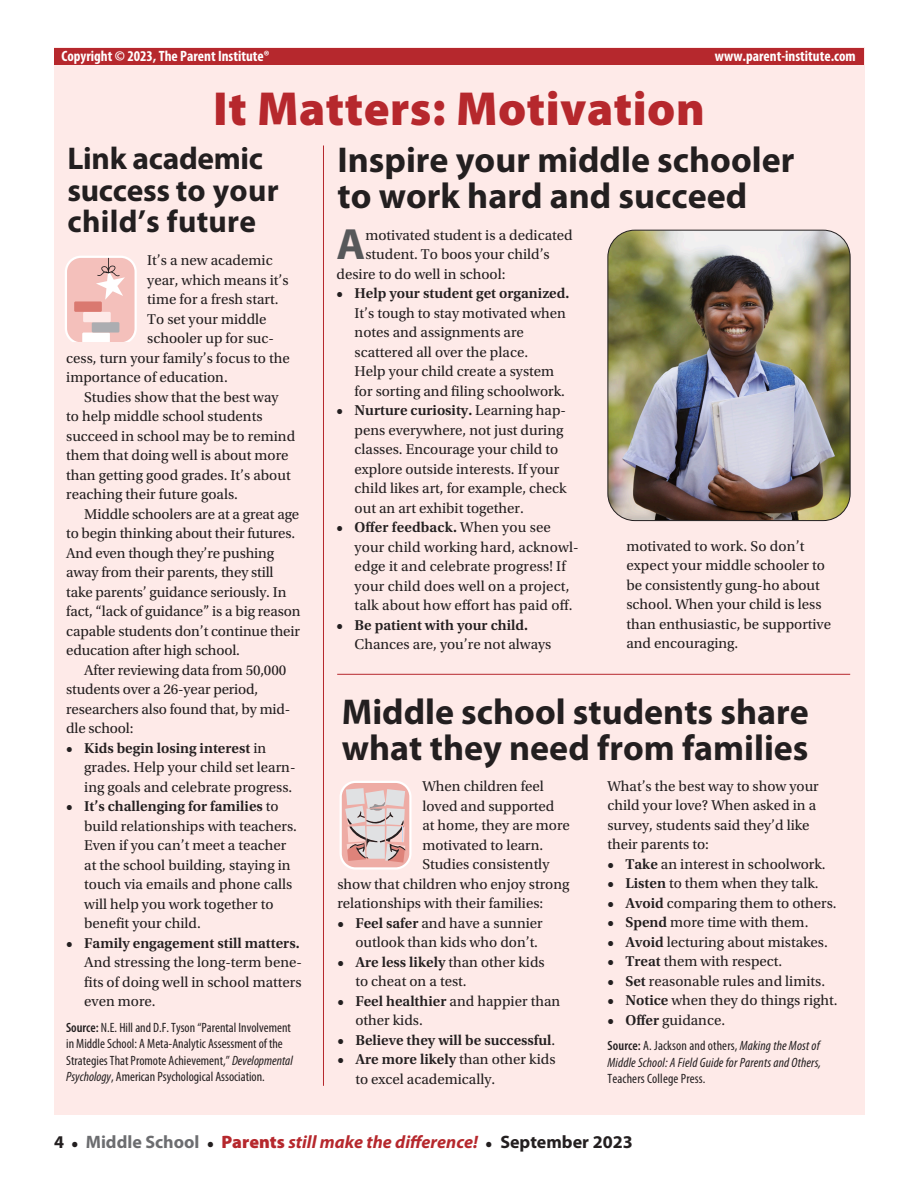
<style>
.page{position:relative;width:918px;height:1188px;background:#fff}
.page>*{position:absolute;margin:0;border:0;box-sizing:border-box;transform-origin:0 0}
.t1{font:900 48px "Myriad Pro";letter-spacing:.01em;color:#b6282d}
.t2{font:700 43.95px "Myriad Pro";color:#57585a}
.t3{font:700 36px/36px "Myriad Pro";color:#231f20}
.t4{font:700 31.5px/31.5px "Myriad Pro";letter-spacing:-.01em;color:#231f20}
.t5{font:italic 700 18px "Myriad Pro";color:#b6282d}
.t6{font:15px/19.5px "Utopia Std";color:#231f20}
.t7{font:600 15px "Utopia Std";color:#231f20}
.t8{font:700 condensed 15px "Myriad Pro";color:#fff}
.t9{font:condensed 13.5px/16.5px "Myriad Pro";color:#231f20}
.t10{font:italic condensed 13.5px/16.5px "Myriad Pro";letter-spacing:.01em;color:#231f20}
.s1{font-weight:600}
.s2{font-style:italic}
.s3{font-weight:400}
.s4{font-weight:600;font-style:normal}
.s5{font-style:normal}
.s6{font-style:normal;color:#231f20}
.s7{font-family:"Utopia Std";font-style:normal;font-size:15px;color:#231f20}
.s8{font-style:normal;color:#6c6d70}
.s9{font-weight:900;font-style:normal}
</style>
<div class="page">
<div style="left:54px;top:48px;width:810px;height:1067px;background:#feeae8"></div>
<hr style="left:337px;top:674px;width:513px;height:1px;background:#b6282d">
<hr style="left:323px;top:146px;width:1px;height:940px;background:#b6282d">
<svg style="left:65px;top:256px;width:72px;height:86px;background:#f0c7c4"></svg>
<svg style="left:340px;top:781px;width:72px;height:89px;background:#e0c4c1"></svg>
<div style="left:54px;top:49px;width:810px;height:16px;background:#b6282d"></div>
<img style="left:608px;top:230px;width:242px;height:290px">
<div style="left:608px;top:230px;width:242px;height:291px;border:1px solid #231f20;border-radius:27px"></div>
<p class="t8" style="left:62px;top:46px;width:210px">Copyright © 2023, The Parent Institute®</p>
<p class="t8" style="left:715px;top:46px;width:142px">www.parent-institute.com</p>
<h1 class="t1" style="left:213px;top:76px;width:493px">It Matters: Motivation</h1>
<h3 class="t3" style="left:337px;top:141px;width:458px">Inspire your middle schooler to work hard and succeed</h3>
<h2 class="t2" style="left:337px;top:216px;width:30px">A</h2>
<p class="t6" style="left:365px;top:226px;width:209px">motivated student is a dedicated</p>
<h3 class="t4" style="left:68px;top:142px;width:213px">Link academic success to your child’s future</h3>
<p class="t6" style="left:365px;top:245px;width:186px">student. To boos your child’s</p>
<p class="t6" style="left:337px;top:265px;width:170px">desire to do well in school:</p>
<p class="t7" style="left:337px;top:285px;width:234px">• Help your student get organized.</p>
<p class="t6" style="left:355px;top:304px;width:213px">It’s tough to stay motivated when notes and assignments are scattered all over the place.<br>Help your child create a system for sorting and filing schoolwork.</p>
<p class="t6" style="left:355px;top:401px;width:214px;text-indent:-18px"><span class="s1">• Nurture curiosity.</span> Learning hap&shy;pens everywhere, not just during classes. Encourage your child to explore outside interests. If your child likes art, for example, check out an art exhibit together.</p>
<p class="t6" style="left:355px;top:518px;width:226px;text-indent:-18px"><span class="s1">• Offer feedback.</span> When you see your child working hard, acknowl&shy;edge it and celebrate progress! If your child does well on a project, talk about how effort has paid off.</p>
<p class="t7" style="left:337px;top:617px;width:193px">• Be patient with your child.</p>
<p class="t6" style="left:355px;top:635px;width:198px">Chances are, you’re not always</p>
<p class="t6" style="left:147px;top:251px;width:127px">It’s a new academic</p>
<p class="t6" style="left:147px;top:270px;width:143px">year, which means it’s</p>
<p class="t6" style="left:147px;top:290px;width:133px">time for a fresh start.</p>
<p class="t6" style="left:147px;top:309px;width:121px">To set your middle</p>
<p class="t6" style="left:147px;top:329px;width:128px">schooler up for suc-</p>
<p class="t6" style="left:66px;top:348px;width:225px">cess, turn your family’s focus to the</p>
<p class="t6" style="left:66px;top:368px;width:163px">importance of education.</p>
<p class="t6" style="left:84px;top:387px;width:196px">Studies show that the best way</p>
<p class="t6" style="left:66px;top:407px;width:198px">to help middle school students</p>
<p class="t6" style="left:66px;top:426px;width:230px">succeed in school may be to remind</p>
<p class="t6" style="left:66px;top:446px;width:224px">them that doing well is about more</p>
<p class="t6" style="left:66px;top:465px;width:226px">than getting good grades. It’s about</p>
<p class="t6" style="left:66px;top:485px;width:173px">reaching their future goals.</p>
<p class="t6" style="left:84px;top:504px;width:217px">Middle schoolers are at a great age</p>
<p class="t6" style="left:66px;top:524px;width:231px">to begin thinking about their futures.</p>
<p class="t6" style="left:66px;top:543px;width:209px">And even though they’re pushing</p>
<p class="t6" style="left:66px;top:563px;width:209px">away from their parents, they still</p>
<p class="t6" style="left:66px;top:582px;width:222px">take parents’ guidance seriously. In</p>
<p class="t6" style="left:66px;top:602px;width:236px">fact, “lack of guidance” is a big reason</p>
<p class="t6" style="left:66px;top:621px;width:235px">capable students don’t continue their</p>
<p class="t6" style="left:66px;top:641px;width:175px">education after high school.</p>
<p class="t6" style="left:84px;top:660px;width:203px">After reviewing data from 50,000</p>
<p class="t6" style="left:66px;top:680px;width:194px">students over a 26-year period,</p>
<p class="t6" style="left:66px;top:699px;width:226px">researchers also found that, by mid-</p>
<p class="t6" style="left:66px;top:719px;width:69px">dle school:</p>
<p class="t6" style="left:84px;top:738px;width:213px;text-indent:-18px"><span class="s1">• Kids begin losing interest</span> in grades. Help your child set learn&shy;ing goals and celebrate progress.</p>
<p class="t6" style="left:84px;top:797px;width:214px;text-indent:-18px"><span class="s1">• It’s challenging for families</span> to build relationships with teachers.<br>Even if you can’t meet a teacher at the school building, staying in touch via emails and phone calls will help you work together to benefit your child.</p>
<p class="t7" style="left:66px;top:934px;width:235px">• Family engagement still matters.</p>
<p class="t6" style="left:84px;top:953px;width:219px;text-align:justify">And stressing the long-term bene&shy;fits of doing well in school matters even more.</p>
<p class="t9" style="left:66px;top:1019px;width:228px"><span class="s1">Source:</span> N.E. Hill and D.F. Tyson “Parental Involvement in Middle School: A Meta-Analytic Assessment of the Strategies That Promote Achievement,” <span class="s2">Developmental Psychology</span>, American Psychological Association.</p>
<p class="t6" style="left:626px;top:536px;width:206px">motivated to work. So don’t expect your middle schooler to be consistently gung-ho about school. When your child is less than enthusiastic, be supportive and encouraging.</p>
<h3 class="t3" style="left:342px;top:693px;width:468px">Middle school students share what they need from families</h3>
<p class="t6" style="left:422px;top:777px;width:123px">When children feel</p>
<p class="t6" style="left:422px;top:796px;width:134px">loved and supported</p>
<p class="t6" style="left:422px;top:816px;width:149px">at home, they are more</p>
<p class="t6" style="left:422px;top:835px;width:122px">motivated to learn.</p>
<p class="t6" style="left:422px;top:855px;width:129px">Studies consistently</p>
<p class="t6" style="left:337px;top:874px;width:234px">show that children who enjoy strong</p>
<p class="t6" style="left:337px;top:894px;width:207px">relationships with their families:</p>
<p class="t6" style="left:355px;top:913px;width:189px;text-indent:-18px"><span class="s1">• Feel safer</span> and have a sunnier outlook than kids who don’t.</p>
<p class="t6" style="left:355px;top:952px;width:191px;text-indent:-18px"><span class="s1">• Are less likely</span> than other kids to cheat on a test.</p>
<p class="t6" style="left:355px;top:991px;width:206px;text-indent:-18px"><span class="s1">• Feel healthier</span> and happier than other kids.</p>
<p class="t7" style="left:337px;top:1031px;width:219px">• Believe they will be successful<span class="s3">.</span></p>
<p class="t6" style="left:355px;top:1050px;width:202px;text-indent:-18px"><span class="s1">• Are more likely</span> than other kids to excel academically.</p>
<p class="t6" style="left:608px;top:776px;width:213px">What’s the best way to show your child your love? When asked in a survey, students said they’d like their parents to:</p>
<p class="t6" style="left:608px;top:854px;width:220px"><span class="s1">• Take</span> an interest in schoolwork.</p>
<p class="t6" style="left:608px;top:874px;width:213px"><span class="s1">• Listen</span> to them when they talk.</p>
<p class="t6" style="left:608px;top:893px;width:231px"><span class="s1">• Avoid</span> comparing them to others.</p>
<p class="t6" style="left:608px;top:913px;width:202px"><span class="s1">• Spend</span> more time with them.</p>
<p class="t6" style="left:608px;top:932px;width:222px"><span class="s1">• Avoid</span> lecturing about mistakes.</p>
<p class="t6" style="left:608px;top:952px;width:176px"><span class="s1">• Treat</span> them with respect.</p>
<p class="t6" style="left:608px;top:971px;width:219px"><span class="s1">• Set</span> reasonable rules and limits.</p>
<p class="t6" style="left:608px;top:991px;width:232px"><span class="s1">• Notice</span> when they do things right.</p>
<p class="t6" style="left:608px;top:1010px;width:119px"><span class="s1">• Offer</span> guidance.</p>
<p class="t10" style="left:608px;top:1037px;width:215px"><span class="s4">Source:</span> <span class="s5">A. Jackson and others,</span> Making the Most of<br>Middle School: A Field Guide for Parents and Others,</p>
<p class="t9" style="left:608px;top:1070px;width:100px">Teachers College Press.</p>
<p class="t5" style="left:54px;top:1130px;width:580px"><span class="s6">4</span> <span class="s7">•</span> <span class="s8">Middle School</span> <span class="s7">•</span> <span class="s9">Parents</span> still make the difference! <span class="s7">•</span> <span class="s6">September 2023</span></p>
</div>
